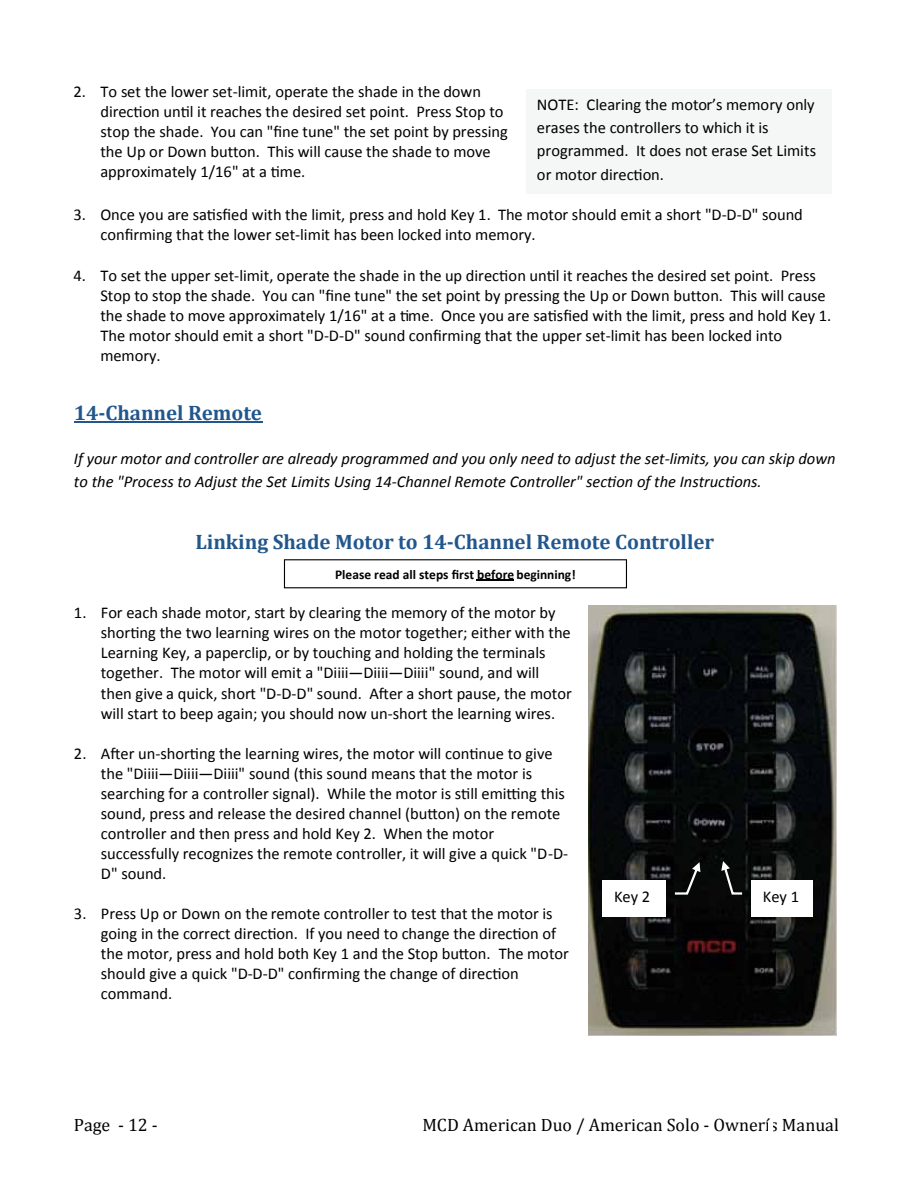
<style>
.page{position:relative;width:918px;height:1188px;background:#fff}
.page>*{position:absolute;margin:0;border:0;box-sizing:border-box;transform-origin:0 0}
.t1{font:700 21px "Cambria";letter-spacing:-.005em;color:#22578d}
.t2{font:17.85px "Cambria";color:#000}
.t3{font:16.5px/20.1px "Calibri";color:#000}
.t4{font:italic 16.5px/23.1px "Calibri";color:#000}
.t5{font:700 13.5px "Calibri";color:#000}
</style>
<div class="page">
<div style="left:526px;top:89px;width:305px;height:105px;background:#f5f6f6"></div>
<hr style="left:74px;top:421px;width:189px;height:2px;background:#22578d">
<img style="left:589px;top:606px;width:248px;height:430px">
<div style="left:602px;top:880px;width:64px;height:37px;background:#fff"></div>
<svg style="left:673px;top:862px;width:27px;height:34px"></svg>
<div style="left:751px;top:880px;width:62px;height:37px;background:#fff"></div>
<svg style="left:721px;top:861px;width:23px;height:35px"></svg>
<div style="left:284px;top:559px;width:343px;height:29px;border:1px solid #000"></div>
<hr style="left:477px;top:580px;width:37px;height:1px;background:#000">
<p class="t3" style="left:100px;top:81px;width:409px;text-indent:-27px">2. To se t the lo we r set-lim it , operate the shade in the do wn direction until it reaches th e desire d set point. Pr ess St op to stop th e shade. Yo u can "fine tune" the set po int by pr essing the Up or Down but to n. This will cause the shade to move approximatel y 1/16" at a ti me.</p>
<p class="t3" style="left:100px;top:204px;width:704px;text-indent:-27px">3. Once you ar e sa tisfied with the li mit, pr ess and ho ld Key 1. Th e moto r should emit a sh ort "D -D -D" sound confir ming that the lo we r set-lim it has be en lo cked in to me mo ry.</p>
<p class="t3" style="left:100px;top:264px;width:733px;text-indent:-27px">4. To se t the upper set-li mit, operat e th e shade in the up directio n until it reaches the desired set point. Press Stop to stop the shade. You can "fine tune" th e se t po int by pressing th e Up or Down but to n. This will ca us e the shade to move appr ox im ately 1/16" at a ti me . On ce you ar e sati sfied with th e lim it , pres s and hold Ke y 1.<br>The moto r should emit a sh ort "D -D -D" sound confirmi ng that the upper set-limit has been locked into<br>me mo ry.</p>
<p class="t3" style="left:537px;top:92px;width:281px;line-height:23.1px">NOTE: Clearing the moto r’s memory on ly erases the co ntrollers to which it is programmed. It do es no t eras e Se t Li mits or moto r direction.</p>
<p class="t1" style="left:74px;top:400px;width:190px">14-Channel Remote</p>
<p class="t4" style="left:74px;top:446px;width:763px">If your mo tor and cont rolle r ar e already pr ogra mmed and you only need to adjust the set-limits, you can skip down to the "P rocess to Adjust th e Se t Li mits Using 14-Chan nel Remote Controller" section of the Instructions.</p>
<p class="t1" style="left:195px;top:529px;width:520px">Linking Shade Motor to 14-Channel Remote Controller</p>
<p class="t5" style="left:335px;top:566px;width:242px">Please read all steps first before beginning !</p>
<p class="t3" style="left:101px;top:602px;width:472px;text-indent:-27px">1. For each shade motor, start by clearing the memory of the motor by shorting the two le arning wires on th e moto r to ge th er; either with th e Learning Ke y, a paperclip, or by touching and holding the terminals togeth er. Th e moto r will emit a "D iiii—Diiii—Diiii " sound, and will then give a quick , shor t "D -D -D" sound. After a short pause, the motor will start to beep again; you should now un-short the learning wires.</p>
<p class="t3" style="left:101px;top:742px;width:469px;text-indent:-27px">2. After un-shorting the learning wires, the motor will continue to give the "D iiii—Diiii— Diiii" so und (this sound means that th e mo to r is searching fo r a cont ro ller si gnal). While the motor is still emitting this sound, pres s and rele as e the desire d channel (button) on the remote cont ro ller and then press and hold Key 2. Wh en th e moto r successfully recognizes the remote cont ro ller, it will give a quick "D -D - D" so und.</p>
<p class="t3" style="left:101px;top:903px;width:470px;text-indent:-27px">3. Pres s Up or Down on the re mo te co ntroller to test th at the motor is going in the correct direction. If you need to change the direction of the motor, press and hold both Key 1 and the Stop bu tton. The mo to r should give a quick "D -D -D" confirming the change of direction command.</p>
<p class="t3" style="left:614px;top:886px;width:38px">Key 2</p>
<p class="t3" style="left:763px;top:886px;width:38px">Key 1</p>
<p class="t2" style="left:74px;top:1115px;width:85px">Page - 12 -</p>
<p class="t2" style="left:422px;top:1115px;width:418px">MCD American Duo / American Solo - Ownerís Manual</p>
</div>
